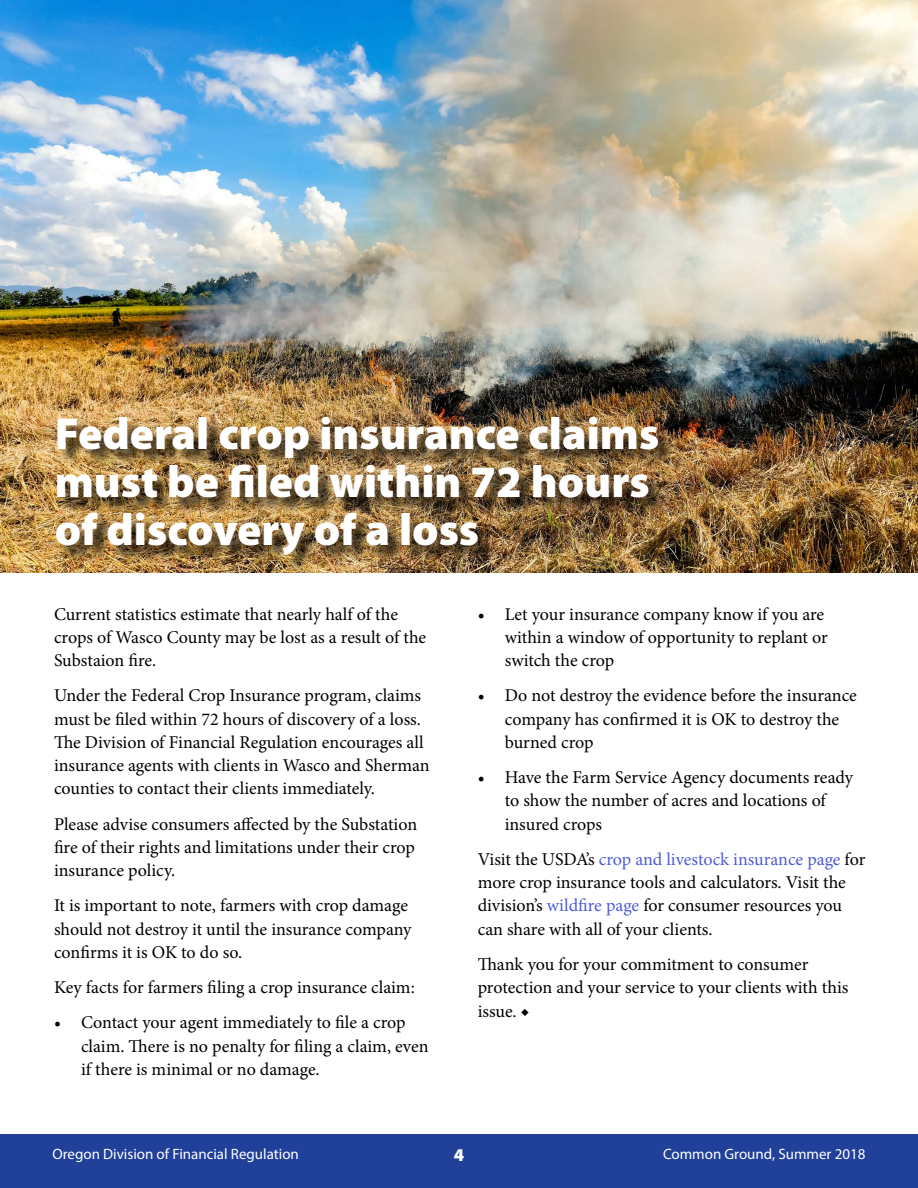
<style>
.page{position:relative;width:918px;height:1188px;background:#fff}
.page>*{position:absolute;margin:0;border:0;box-sizing:border-box;transform-origin:0 0}
.t1{font:900 45px/48px "Myriad Pro";color:#fff}
.t2{font:18px/23.2px "Minion Pro";letter-spacing:-.005em;color:#000}
.t3{font:900 18px "Myriad Pro";color:#fff}
.t4{font:15px "Myriad Pro";color:#fff}
.s1{color:#4f5cd6}
</style>
<div class="page">
<div style="left:0;top:1134px;width:918px;height:54px;background:#21409a"></div>
<img style="left:0;top:0;width:918px;height:572px">
<div style="left:58px;top:418px;width:618px;height:154px;background:#000;opacity:.75"></div>
<h1 class="t1" style="left:55px;top:410px;width:606px">Federal crop insurance claims must be filed within 72 hours of discovery of a loss</h1>
<p class="t2" style="left:54px;top:602px;width:374px">Current statistics estimate that nearly half of the crops of Wasco County may be lost as a result of the<br>Substaion fire.</p>
<p class="t2" style="left:54px;top:684px;width:377px">Under the Federal Crop Insurance program, claims must be filed within 72 hours of discovery of a loss.<br>The Division of Financial Regulation encourages all insurance agents with clients in Wasco and Sherman counties to contact their clients immediately.</p>
<p class="t2" style="left:54px;top:812px;width:365px">Please advise consumers affected by the Substation fire of their rights and limitations under their crop insurance policy.</p>
<p class="t2" style="left:54px;top:894px;width:359px">It is important to note, farmers with crop damage should not destroy it until the insurance company confirms it is OK to do so.</p>
<p class="t2" style="left:54px;top:976px;width:362px">Key facts for farmers filing a crop insurance claim:</p>
<p class="t2" style="left:81px;top:1011px;width:349px;text-indent:-27px">• Contact your agent immediately to file a crop claim. There is no penalty for filing a claim, even if there is minimal or no damage.</p>
<p class="t2" style="left:505px;top:602px;width:325px;text-indent:-27px">• Let your insurance company know if you are within a window of opportunity to replant or switch the crop</p>
<p class="t2" style="left:505px;top:684px;width:354px;text-indent:-27px">• Do not destroy the evidence before the insurance company has confirmed it is OK to destroy the burned crop</p>
<p class="t2" style="left:505px;top:766px;width:350px;text-indent:-27px">• Have the Farm Service Agency documents ready to show the number of acres and locations of insured crops</p>
<p class="t2" style="left:478px;top:848px;width:389px">Visit the USDA’s <span class="s1">crop and livestock insurance page</span> for more crop insurance tools and calculators. Visit the division’s <span class="s1">wildfire page</span> for consumer resources you can share with all of your clients.</p>
<p class="t2" style="left:478px;top:952px;width:372px;line-height:23.7px">Thank you for your commitment to consumer protection and your service to your clients with this issue. ◆</p>
<p class="t4" style="left:52px;top:1144px;width:248px">Oregon Division of Financial Regulation</p>
<p class="t3" style="left:454px;top:1145px;width:12px">4</p>
<p class="t4" style="left:663px;top:1144px;width:204px">Common Ground, Summer 2018</p>
</div>
